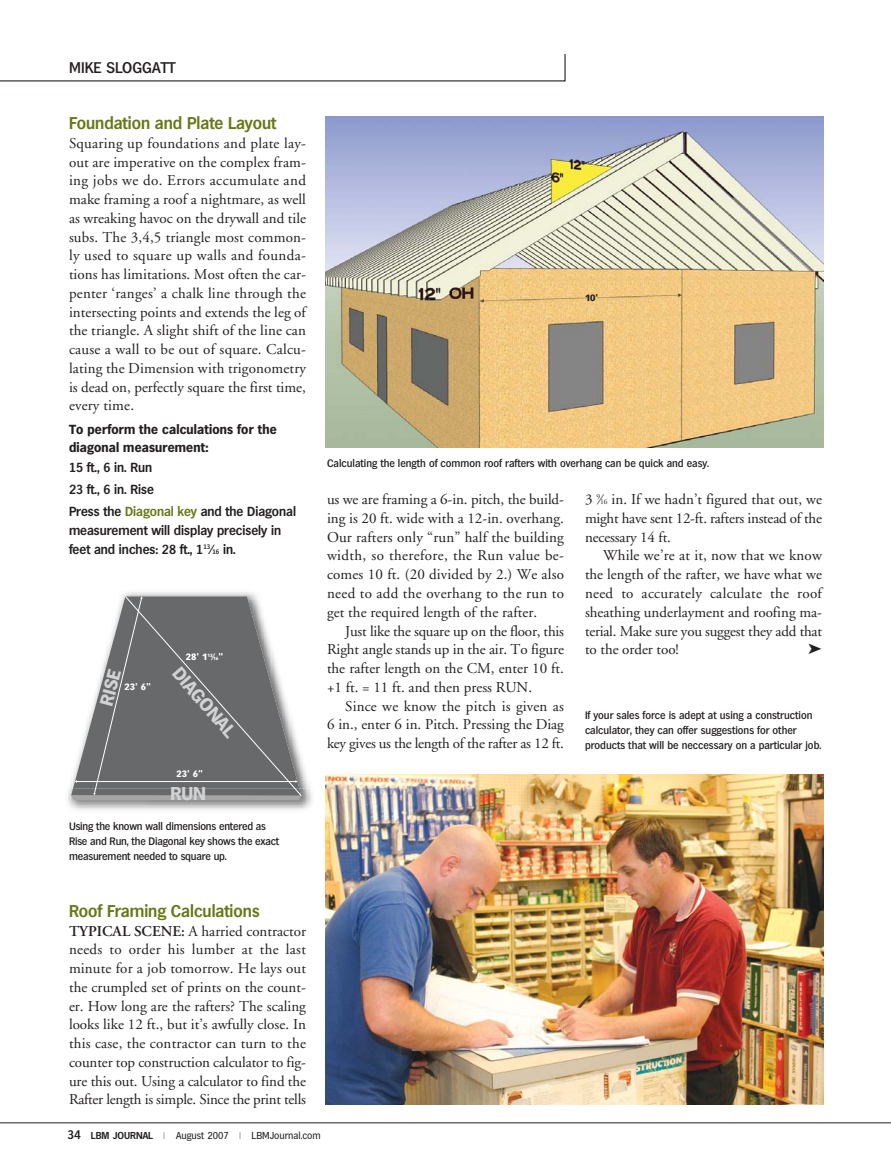
<style>
.page{position:relative;width:891px;height:1175px;background:#fff}
.page>*{position:absolute;margin:0;border:0;box-sizing:border-box;transform-origin:0 0}
.t1{font:700 18px "Hamburg TS";color:#d1d2d4}
.t2{font:600 16.5px "Hamburg TS";color:#677718}
.t3{font:15px/18.8px "Adobe Garamond";letter-spacing:-.005em;color:#231f20;text-align:justify}
.t4{font:500 15px "Hamburg TS";color:#231f20}
.t5{font:600 12.75px/22px "Hamburg TS";color:#231f20}
.t6{font:700 12.75px/18.8px "Hamburg TS";letter-spacing:.015em;color:#231f20}
.t7{font:500 10.5px/15px "Hamburg TS";color:#231f20}
.t8{font:9.75px "Hamburg TS";color:#231f20}
.t9{font:900 9px "Vectora LH";color:#fff}
.t10{font:900 9px "Vectora LH";color:#231f20}
.s1{color:#677718}
.s2{font-size:6.3px}
.s3{font-size:4.5px}
.s4{font-size:7.5px}
.s5{font-weight:600}
.s6{font-weight:600;font-size:12px}
.s7{color:#808284}
</style>
<div class="page">
<img style="left:70px;top:592px;width:240px;height:196px">
<img style="left:65px;top:788px;width:249px;height:21px">
<svg style="left:71px;top:595px;width:231px;height:205px"></svg>
<hr style="left:0;top:1122px;width:891px;height:1px;background:#231f20">
<svg style="left:0;top:54px;width:565px;height:27px"></svg>
<img style="left:326px;top:116px;width:498px;height:332px">
<img style="left:326px;top:774px;width:498px;height:330px">
<p class="t4" style="left:69px;top:61px;width:108px">MIKE SLOGGATT</p>
<p class="t2" style="left:69px;top:116px;width:209px">Foundation and Plate Layout</p>
<p class="t3" style="left:69px;top:135px;width:239px">Squaring up foundations and plate lay&shy;out are imperative on the complex fram&shy;ing jobs we do. Errors accumulate and make framing a roof a nightmare, as well as wreaking havoc on the drywall and tile subs. The 3,4,5 triangle most common&shy;ly used to square up walls and founda&shy;tions has limitations. Most often the car&shy;penter ‘ranges’ a chalk line through the intersecting points and extends the leg of the triangle. A slight shift of the line can cause a wall to be out of square. Calcu&shy;lating the Dimension with trigonometry is dead on, perfectly square the first time, every time.</p>
<p class="t6" style="left:69px;top:420px;width:209px">To perform the calculations for the diagonal measurement:</p>
<p class="t5" style="left:69px;top:457px;width:229px">15 ft., 6 in. Run<br>23 ft., 6 in. Rise<br>Press the <span class="s1">Diagonal key</span> and the Diagonal</p>
<p class="t5" style="left:69px;top:521px;width:214px;line-height:18.8px">measurement will display precisely in feet and inches: 28 ft., 1<sup>13</sup>⁄<span class="s2">16</span> in.</p>
<p class="t1" style="left:99px;top:703px;width:38px;rotate:-75deg">RISE</p>
<p class="t9" style="left:125px;top:683px;width:28px">23' 6"</p>
<p class="t9" style="left:186px;top:653px;width:39px">28' 1<sup>13</sup>⁄<span class="s3">16</span>"</p>
<p class="t1" style="left:182px;top:665px;width:87px;rotate:49deg">DIAGONAL</p>
<p class="t9" style="left:176px;top:770px;width:28px">23' 6"</p>
<p class="t1" style="left:170px;top:785px;width:37px">RUN</p>
<p class="t7" style="left:69px;top:819px;width:212px">Using the known wall dimensions entered as<br>Rise and Run, the Diagonal key shows the exact measurement needed to square up.</p>
<p class="t10" style="left:585px;top:294px;width:14px">10'</p>
<p class="t7" style="left:327px;top:456px;width:384px">Calculating the length of common roof rafters with overhang can be quick and easy.</p>
<p class="t3" style="left:327px;top:491px;width:239px">us we are framing a 6-in. pitch, the build&shy;ing is 20 ft. wide with a 12-in. overhang.<br>Our rafters only “run” half the building width, so therefore, the Run value be&shy;comes 10 ft. (20 divided by 2.) We also need to add the overhang to the run to get the required length of the rafter.</p>
<p class="t3" style="left:327px;top:622px;width:239px;text-indent:18px">Just like the square up on the floor, this Right angle stands up in the air. To figure the rafter length on the CM, enter 10 ft. +1 ft. = 11 ft. and then press RUN.</p>
<p class="t3" style="left:327px;top:697px;width:239px;text-indent:18px">Since we know the pitch is given as 6 in., enter 6 in. Pitch. Pressing the Diag key gives us the length of the rafter as 12 ft.</p>
<p class="t3" style="left:585px;top:491px;width:239px">3 <sup>9</sup>⁄<span class="s4">16</span> in. If we hadn’t figured that out, we might have sent 12-ft. rafters instead of the necessary 14 ft.</p>
<p class="t3" style="left:585px;top:547px;width:239px;text-indent:18px">While we’re at it, now that we know the length of the rafter, we have what we need to accurately calculate the roof sheathing underlayment and roofing ma&shy;terial. Make sure you suggest they add that to the order too!</p>
<p class="t7" style="left:585px;top:708px;width:238px">If your sales force is adept at using a construction calculator, they can offer suggestions for other products that will be neccessary on a particular job.</p>
<p class="t2" style="left:69px;top:904px;width:192px">Roof Framing Calculations</p>
<p class="t3" style="left:69px;top:922px;width:239px"><span class="s5">TYPICAL SCENE:</span> A harried contractor needs to order his lumber at the last minute for a job tomorrow. He lays out the crumpled set of prints on the count&shy;er. How long are the rafters? The scaling looks like 12 ft., but it’s awfully close. In this case, the contractor can turn to the counter top construction calculator to fig&shy;ure this out. Using a calculator to find the Rafter length is simple. Since the print tells</p>
<p class="t8" style="left:67px;top:1131px;width:255px"><span class="s6">34</span> <span class="s5">LBM JOURNAL</span> <span class="s7">❘</span> August 2007 <span class="s7">❘</span> LBMJournal.com</p>
</div>
